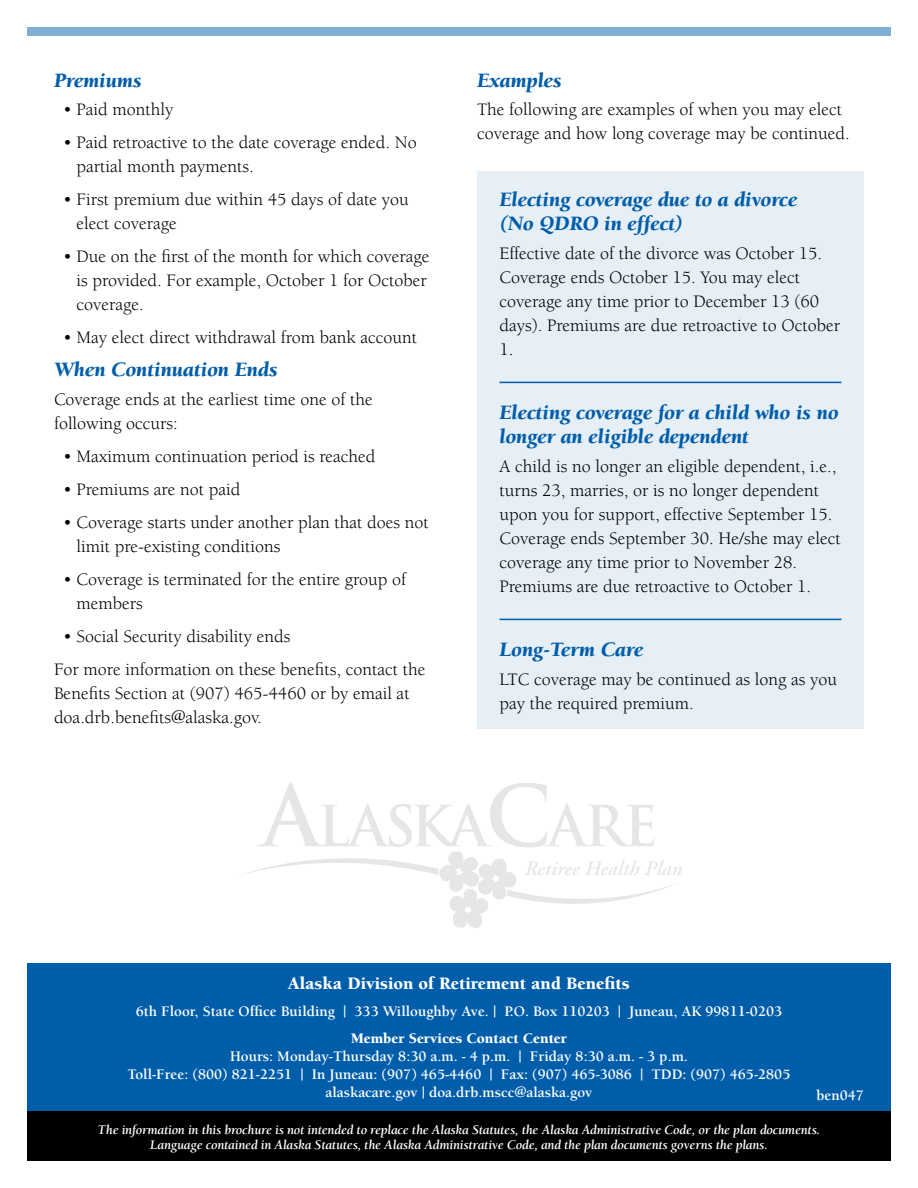
<style>
.page{position:relative;width:918px;height:1188px;background:#fff}
.page>*{position:absolute;margin:0;border:0;box-sizing:border-box;transform-origin:0 0}
.t1{font:italic 900 21px/24px "Berkeley Std";color:#005daa}
.t2{font:18px/24px "Berkeley Std";color:#000}
.t3{font:900 18px "Berkeley Std";color:#fff}
.t4{font:700 15px/18px "Berkeley Std";color:#fff;text-align:center}
.t5{font:900 15px "Berkeley Std";color:#fff}
.t6{font:italic 700 13.5px/15px "Berkeley Std";letter-spacing:-.015em;color:#fff;text-align:center}
</style>
<div class="page">
<div style="left:27px;top:963px;width:864px;height:153px;background:#005daa"></div>
<div style="left:27px;top:27px;width:864px;height:9px;background:#80aed4"></div>
<div style="left:27px;top:1112px;width:864px;height:49px;background:#000"></div>
<div style="left:477px;top:171px;width:387px;height:558px;background:#e6eff6"></div>
<hr style="left:500px;top:382px;width:342px;height:1px;background:#005daa">
<hr style="left:500px;top:619px;width:342px;height:1px;background:#005daa">
<svg style="left:244px;top:782px;width:438px;height:146px"></svg>
<p class="t1" style="left:54px;top:69px;width:89px">Premiums</p>
<p class="t2" style="left:63px;top:98px;width:112px">• Paid monthly</p>
<p class="t2" style="left:76px;top:131px;width:342px;text-indent:-14px">• Paid retroactive to the date coverage ended. No partial month payments.</p>
<p class="t2" style="left:76px;top:188px;width:334px;text-indent:-14px">• First premium due within 45 days of date you elect coverage</p>
<p class="t2" style="left:76px;top:245px;width:354px;text-indent:-14px">• Due on the first of the month for which coverage is provided. For example, October 1 for October coverage.</p>
<p class="t2" style="left:63px;top:326px;width:356px">• May elect direct withdrawal from bank account</p>
<p class="t1" style="left:54px;top:358px;width:225px">When Continuation Ends</p>
<p class="t2" style="left:54px;top:387px;width:320px">Coverage ends at the earliest time one of the following occurs:</p>
<p class="t2" style="left:63px;top:444px;width:314px">• Maximum continuation period is reached</p>
<p class="t2" style="left:63px;top:477px;width:179px">• Premiums are not paid</p>
<p class="t2" style="left:76px;top:510px;width:354px;text-indent:-14px">• Coverage starts under another plan that does not limit pre-existing conditions</p>
<p class="t2" style="left:76px;top:567px;width:331px;text-indent:-14px">• Coverage is terminated for the entire group of members</p>
<p class="t2" style="left:54px;top:620px;width:373px;line-height:33px;text-indent:9px">• Social Security disability ends<br>For more information on these benefits, contact the</p>
<p class="t2" style="left:54px;top:681px;width:357px">Benefits Section at (907) 465-4460 or by email at doa.drb.benefits@alaska.gov.</p>
<p class="t1" style="left:477px;top:69px;width:86px">Examples</p>
<p class="t2" style="left:477px;top:98px;width:374px">The following are examples of when you may elect coverage and how long coverage may be continued.</p>
<p class="t1" style="left:500px;top:188px;width:299px">Electing coverage due to a divorce (No QDRO in effect)</p>
<p class="t2" style="left:500px;top:241px;width:342px">Effective date of the divorce was October 15.<br>Coverage ends October 15. You may elect coverage any time prior to December 13 (60 days). Premiums are due retroactive to October 1.</p>
<p class="t1" style="left:500px;top:401px;width:341px">Electing coverage for a child who is no longer an eligible dependent</p>
<p class="t2" style="left:500px;top:454px;width:343px">A child is no longer an eligible dependent, i.e., turns 23, marries, or is no longer dependent upon you for support, effective September 15.<br>Coverage ends September 30. He/she may elect coverage any time prior to November 28.<br>Premiums are due retroactive to October 1.</p>
<p class="t1" style="left:500px;top:638px;width:145px">Long-Term Care</p>
<p class="t2" style="left:500px;top:667px;width:339px">LTC coverage may be continued as long as you pay the required premium.</p>
<p class="t3" style="left:288px;top:974px;width:343px">Alaska Division of Retirement and Benefits</p>
<p class="t4" style="left:136px;top:1003px;width:648px">6th Floor, State Office Building | 333 Willoughby Ave. | P.O. Box 110203 | Juneau, AK 99811-0203</p>
<p class="t5" style="left:351px;top:1031px;width:217px">Member Services Contact Center</p>
<p class="t4" style="left:128px;top:1048px;width:664px">Hours: Monday-Thursday 8:30 a.m. - 4 p.m. | Friday 8:30 a.m. - 3 p.m.<br>Toll-Free: (800) 821-2251 | In Juneau: (907) 465-4460 | Fax: (907) 465-3086 | TDD: (907) 465-2805 alaskacare.gov | doa.drb.mscc@alaska.gov</p>
<p class="t6" style="left:98px;top:1122px;width:724px">The information in this brochure is not intended to replace the Alaska Statutes, the Alaska Administrative Code, or the plan documents.<br>Language contained in Alaska Statutes, the Alaska Administrative Code, and the plan documents governs the plans.</p>
<p class="t4" style="left:816px;top:1086px;width:49px">ben047</p>
</div>
